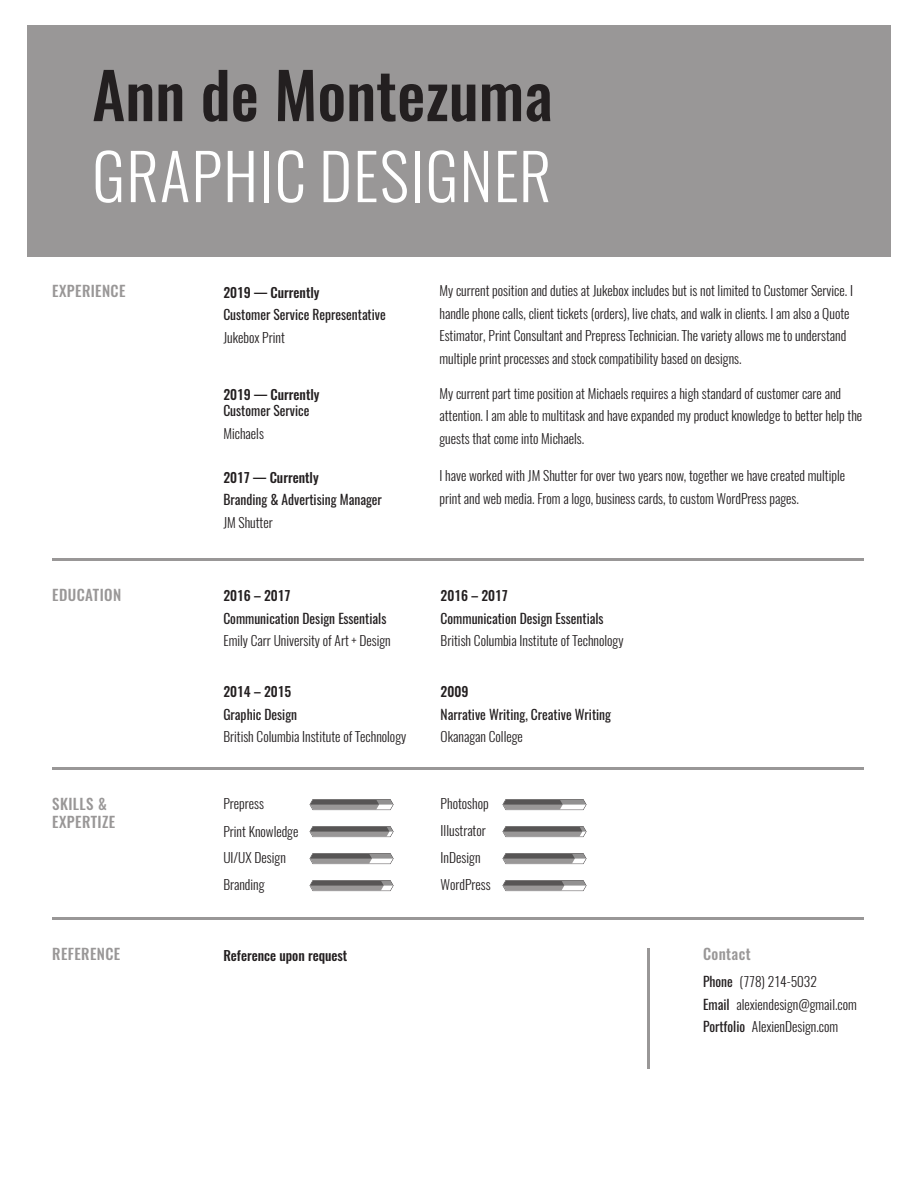
<style>
.page{position:relative;width:918px;height:1188px;background:#fff}
.page>*{position:absolute;margin:0;border:0;box-sizing:border-box;transform-origin:0 0}
.t1{font:300 63.3px "Oswald";letter-spacing:.02em;color:#fff}
.t2{font:500 63.3px "Oswald";color:#231f20}
.t3{font:500 15px/18px "Oswald";letter-spacing:.025em;color:#999797}
.t4{font:300 13.5px/22.5px "Oswald";color:#231f20}
.t5{font:13.5px "Oswald";color:#231f20}
.t6{font:500 13.5px "Oswald";color:#231f20}
.s1{font-weight:400}
</style>
<div class="page">
<hr style="left:52px;top:558px;width:812px;height:3px;background:#999797">
<hr style="left:52px;top:918px;width:812px;height:2px;background:#999797">
<hr style="left:52px;top:767px;width:812px;height:3px;background:#999797">
<hr style="left:648px;top:948px;width:2px;height:121px;background:#999797">
<div style="left:27px;top:26px;width:864px;height:231px;background:#999797"></div>
<svg style="left:310px;top:799px;width:84px;height:11px"></svg>
<svg style="left:310px;top:826px;width:84px;height:11px"></svg>
<svg style="left:310px;top:853px;width:84px;height:11px"></svg>
<svg style="left:310px;top:880px;width:84px;height:11px"></svg>
<svg style="left:503px;top:799px;width:84px;height:11px"></svg>
<svg style="left:503px;top:826px;width:84px;height:11px"></svg>
<svg style="left:503px;top:853px;width:84px;height:11px"></svg>
<svg style="left:503px;top:880px;width:84px;height:11px"></svg>
<h1 class="t2" style="left:92px;top:62px;width:462px">Ann de Montezuma</h1>
<h1 class="t1" style="left:92px;top:120px;width:461px">GRAPHIC DESIGNER</h1>
<p class="t3" style="left:52px;top:283px;width:75px">EXPERIENCE</p>
<p class="t6" style="left:223px;top:285px;width:98px">2019 — Currently</p>
<p class="t5" style="left:223px;top:303px;width:164px">Customer Service Representative</p>
<p class="t4" style="left:223px;top:324px;width:63px">Jukebox Print</p>
<p class="t6" style="left:223px;top:388px;width:98px">2019 — Currently</p>
<p class="t5" style="left:223px;top:399px;width:88px">Customer Service</p>
<p class="t4" style="left:223px;top:421px;width:42px">Michaels</p>
<p class="t6" style="left:223px;top:470px;width:97px">2017 — Currently</p>
<p class="t5" style="left:223px;top:488px;width:160px">Branding &amp; Advertising Manager</p>
<p class="t4" style="left:223px;top:510px;width:51px">JM Shutter</p>
<p class="t3" style="left:52px;top:587px;width:70px">EDUCATION</p>
<p class="t6" style="left:223px;top:589px;width:69px">2016 – 2017</p>
<p class="t5" style="left:223px;top:606px;width:165px">Communication Design Essentials</p>
<p class="t4" style="left:223px;top:628px;width:169px">Emily Carr University of Art + Design</p>
<p class="t6" style="left:223px;top:685px;width:70px">2014 – 2015</p>
<p class="t5" style="left:223px;top:702px;width:75px">Graphic Design</p>
<p class="t4" style="left:223px;top:724px;width:184px">British Columbia Institute of Technology</p>
<p class="t3" style="left:52px;top:796px;width:64px">SKILLS &amp;<br>EXPERTIZE</p>
<p class="t4" style="left:223px;top:790px;width:42px">Prepress</p>
<p class="t4" style="left:223px;top:844px;width:64px">UI/UX Design</p>
<p class="t4" style="left:223px;top:819px;width:77px">Print Knowledge</p>
<p class="t4" style="left:440px;top:278px;width:415px">My current position and duties at Jukebox includes but is not limited to Customer Service. I handle phone calls, client tickets (orders), live chats, and walk in clients. I am also a Quote Estimator, Print Consultant and Prepress Technician. The variety allows me to understand multiple print processes and stock compatibility based on designs.</p>
<p class="t4" style="left:440px;top:381px;width:424px">My current part time position at Michaels requires a high standard of customer care and attention. I am able to multitask and have expanded my product knowledge to better help the guests that come into Michaels.</p>
<p class="t4" style="left:440px;top:463px;width:407px">I have worked with JM Shutter for over two years now, together we have created multiple print and web media. From a logo, business cards, to custom WordPress pages.</p>
<p class="t6" style="left:441px;top:589px;width:69px">2016 – 2017</p>
<p class="t5" style="left:441px;top:606px;width:165px">Communication Design Essentials</p>
<p class="t4" style="left:441px;top:628px;width:184px">British Columbia Institute of Technology</p>
<p class="t6" style="left:441px;top:685px;width:29px">2009</p>
<p class="t5" style="left:441px;top:702px;width:172px">Narrative Writing, Creative Writing</p>
<p class="t4" style="left:441px;top:724px;width:84px">Okanagan College</p>
<p class="t4" style="left:441px;top:791px;width:50px">Photoshop</p>
<p class="t4" style="left:441px;top:818px;width:47px">Illustrator</p>
<p class="t4" style="left:441px;top:845px;width:41px">InDesign</p>
<p class="t4" style="left:223px;top:871px;width:43px">Branding</p>
<p class="t4" style="left:441px;top:872px;width:52px">WordPress</p>
<p class="t3" style="left:52px;top:946px;width:69px">REFERENCE</p>
<p class="t3" style="left:703px;top:946px;width:49px">Contact</p>
<p class="t6" style="left:223px;top:948px;width:126px">Reference upon request</p>
<p class="t4" style="left:703px;top:969px;width:155px"><span class="s1">Phone</span> (778) 214-5032<br><span class="s1">Email</span> alexiendesign@gmail.com<br><span class="s1">Portfolio</span> AlexienDesign.com</p>
</div>
